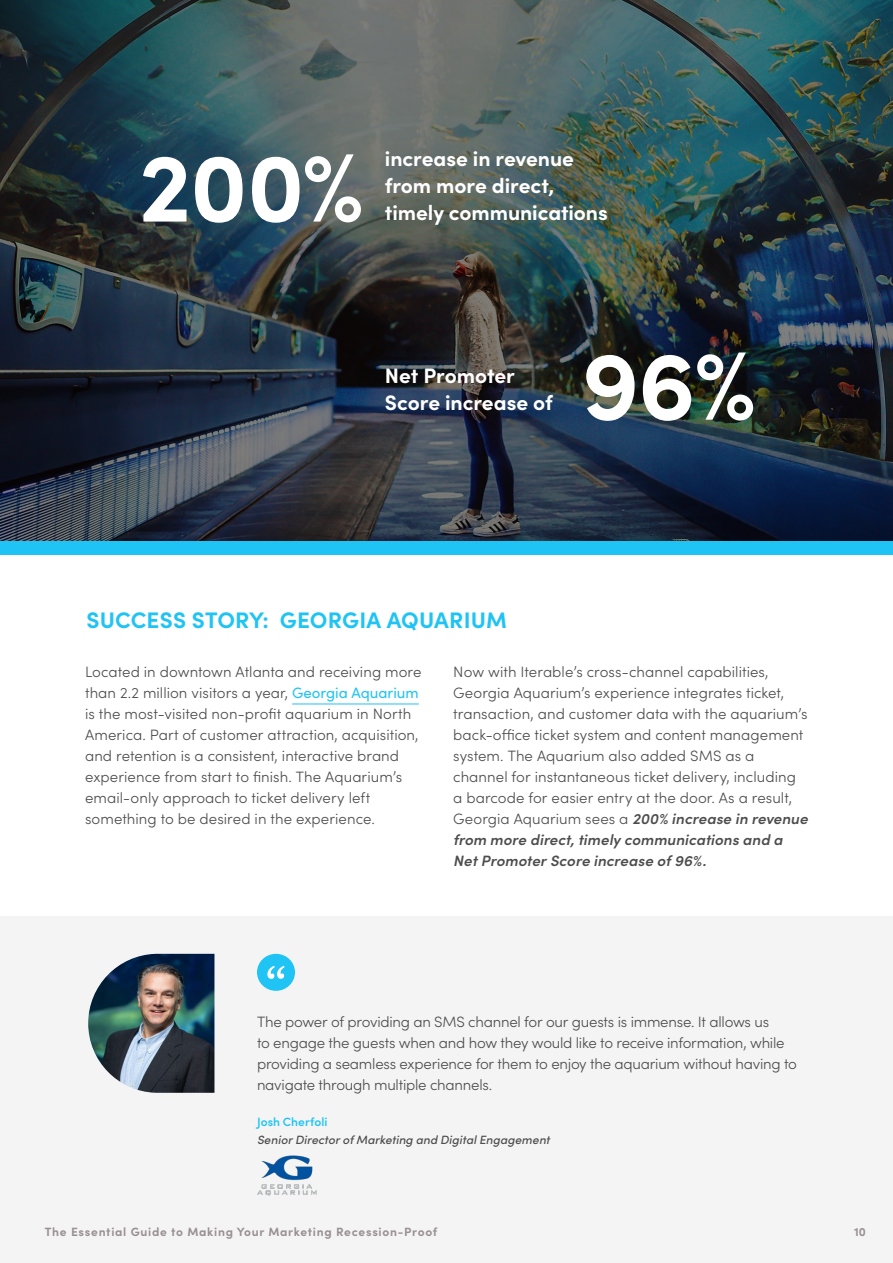
<style>
.page{position:relative;width:893px;height:1263px;background:#fff}
.page>*{position:absolute;margin:0;border:0;box-sizing:border-box;transform-origin:0 0}
.t1{font:700 97.5px "Sofia Pro";color:#fff}
.t2{font:700 22.5px "Sofia Pro";letter-spacing:.01em;color:#20c4f4}
.t3{font:700 21px/27px "Sofia Pro";letter-spacing:-.005em;color:#fff}
.t4{font:300 15px/21px "Sofia Pro";letter-spacing:.005em;color:#4e4d4d}
.t5{font:300 15px/21px "Sofia Pro";letter-spacing:-.015em;color:#4e4d4d}
.t6{font:700 12px "Sofia Pro";letter-spacing:.06em;color:#999093}
.t7{font:italic 500 12px "Sofia Pro";letter-spacing:.005em;color:#4e4d4d}
.t8{font:600 12px "Sofia Pro";letter-spacing:.005em;color:#20c4f4}
.s1{font-weight:400;color:#20c4f4}
.s2{font-weight:600;font-style:italic}
</style>
<div class="page">
<div style="left:0;top:916px;width:893px;height:347px;background:#f5f4f4"></div>
<div style="left:257px;top:954px;width:38px;height:37px;background:#20c4f4;border-radius:50%"></div>
<svg style="left:267px;top:966px;width:18px;height:13px"></svg>
<img style="left:88px;top:954px;width:126px;height:139px">
<img style="left:257px;top:1156px;width:60px;height:39px">
<hr style="left:292px;top:703px;width:127px;height:1px;background:#20c4f4">
<img style="left:0;top:0;width:893px;height:541px">
<div style="left:0;top:541px;width:893px;height:14px;background:#20c4f4"></div>
<h1 class="t1" style="left:139px;top:112px;width:226px">200%</h1>
<h3 class="t3" style="left:385px;top:144px;width:224px">increase in revenue from more direct, timely communications</h3>
<h3 class="t3" style="left:385px;top:360px;width:169px">Net Promoter<br>Score increase of</h3>
<h1 class="t1" style="left:582px;top:310px;width:176px">96%</h1>
<h2 class="t2" style="left:86px;top:602px;width:422px">SUCCESS STORY: GEORGIA AQUARIUM</h2>
<p class="t4" style="left:85px;top:660px;width:338px">Located in downtown Atlanta and receiving more than 2.2 million visitors a year, <span class="s1">Georgia Aquarium </span>is the most-visited non-profit aquarium in North America. Part of customer attraction, acquisition, and retention is a consistent, interactive brand experience from start to finish. The Aquarium’s email-only approach to ticket delivery left something to be desired in the experience.</p>
<p class="t4" style="left:453px;top:660px;width:356px">Now with Iterable’s cross-channel capabilities, Georgia Aquarium’s experience integrates ticket, transaction, and customer data with the aquarium’s back-office ticket system and content management system. The Aquarium also added SMS as a channel for instantaneous ticket delivery, including a barcode for easier entry at the door. As a result, Georgia Aquarium sees a <span class="s2">200% increase in revenue from more direct, timely communications and a Net Promoter Score increase of 96%.</span></p>
<p class="t5" style="left:257px;top:1011px;width:541px">The power of providing an SMS channel for our guests is immense. It allows us<br>to engage the guests when and how they would like to receive information, while providing a seamless experience for them to enjoy the aquarium without having to navigate through multiple channels.</p>
<p class="t8" style="left:257px;top:1113px;width:72px">Josh Cherfoli</p>
<p class="t7" style="left:257px;top:1131px;width:294px">Senior Director of Marketing and Digital Engagement</p>
<p class="t6" style="left:45px;top:1222px;width:394px">The Essential Guide to Making Your Marketing Recession-Proof</p>
<p class="t6" style="left:854px;top:1222px;width:13px">10</p>
</div>
